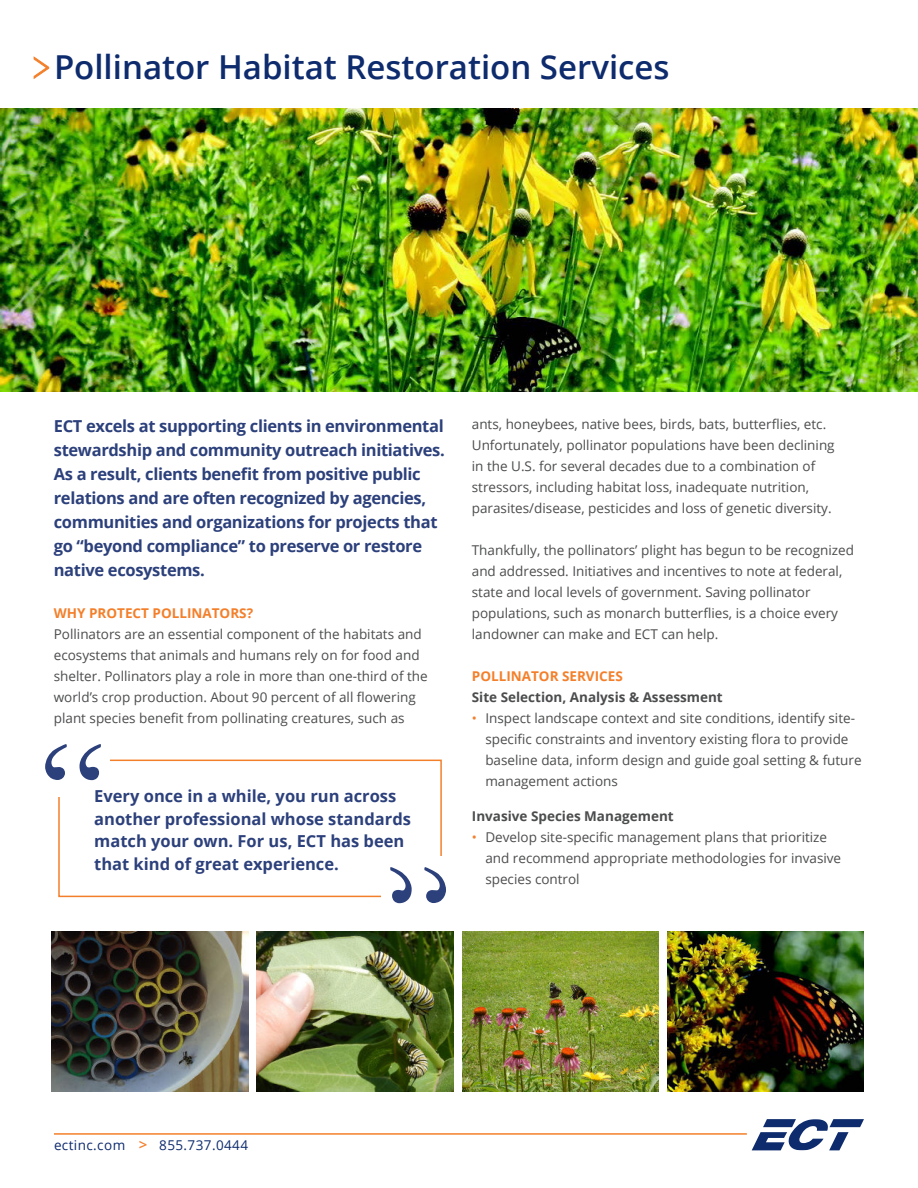
<style>
.page{position:relative;width:918px;height:1188px;background:#fff}
.page>*{position:absolute;margin:0;border:0;box-sizing:border-box;transform-origin:0 0}
.t1{font:600 33px "Open Sans";color:#0d2b6d}
.t2{font:700 16.5px/24px "Open Sans";letter-spacing:-.02em;color:#2c407b}
.t3{font:700 16.5px/22.5px "Open Sans";color:#2c407b}
.t4{font:13.5px/21px "Open Sans";color:#4b4c4d}
.t5{font:700 13.5px "Open Sans";color:#4b4c4d}
.t6{font:700 13.5px "Open Sans";color:#f47f2a}
.t7{font:13.5px "Open Sans";letter-spacing:.03em;color:#0d2b6d}
.s1{color:#f47f2a}
.s2{font-weight:600;font-size:15px;color:#f47f2a}
</style>
<div class="page">
<svg style="left:752px;top:1119px;width:112px;height:31px"></svg>
<hr style="left:54px;top:1133px;width:693px;height:2px;background:#f47f2a">
<img style="left:0;top:108px;width:918px;height:284px">
<img style="left:52px;top:931px;width:196px;height:160px">
<img style="left:257px;top:931px;width:197px;height:160px">
<img style="left:462px;top:932px;width:197px;height:159px">
<img style="left:667px;top:931px;width:197px;height:160px">
<svg style="left:33px;top:56px;width:16px;height:23px"></svg>
<div style="left:58px;top:760px;width:384px;height:137px;border:2px solid #f47f2a"></div>
<div style="left:37px;top:736px;width:73px;height:61px;background:#fff"></div>
<svg style="left:45px;top:744px;width:56px;height:36px"></svg>
<div style="left:381px;top:856px;width:73px;height:61px;background:#fff"></div>
<svg style="left:390px;top:867px;width:56px;height:36px"></svg>
<h1 class="t1" style="left:54px;top:49px;width:617px">Pollinator Habitat Restoration Services</h1>
<p class="t2" style="left:54px;top:415px;width:393px">ECT excels at supporting clients in environmental stewardship and community outreach initiatives.<br>As a result, clients benefit from positive public relations and are often recognized by agencies, communities and organizations for projects that go “beyond compliance” to preserve or restore native ecosystems.</p>
<p class="t6" style="left:54px;top:607px;width:201px">WHY PROTECT POLLINATORS?</p>
<p class="t4" style="left:54px;top:625px;width:375px">Pollinators are an essential component of the habitats and ecosystems that animals and humans rely on for food and shelter. Pollinators play a role in more than one-third of the world’s crop production. About 90 percent of all flowering plant species benefit from pollinating creatures, such as</p>
<p class="t3" style="left:94px;top:787px;width:318px">Every once in a while, you run across another professional whose standards match your own. For us, ECT has been that kind of great experience.</p>
<p class="t4" style="left:472px;top:414px;width:364px">ants, honeybees, native bees, birds, bats, butterflies, etc.<br>Unfortunately, pollinator populations have been declining in the U.S. for several decades due to a combination of stressors, including habitat loss, inadequate nutrition, parasites/disease, pesticides and loss of genetic diversity.</p>
<p class="t4" style="left:472px;top:540px;width:384px">Thankfully, the pollinators’ plight has begun to be recognized and addressed. Initiatives and incentives to note at federal, state and local levels of government. Saving pollinator populations, such as monarch butterflies, is a choice every landowner can make and ECT can help.</p>
<p class="t6" style="left:472px;top:671px;width:152px">POLLINATOR SERVICES</p>
<p class="t5" style="left:472px;top:692px;width:252px">Site Selection, Analysis &amp; Assessment</p>
<p class="t4" style="left:485px;top:708px;width:378px;text-indent:-14px"><span class="s1">•</span> Inspect landscape context and site conditions, identify site&shy;specific constraints and inventory existing flora to provide baseline data, inform design and guide goal setting &amp; future management actions</p>
<p class="t5" style="left:472px;top:811px;width:203px">Invasive Species Management</p>
<p class="t4" style="left:485px;top:826px;width:357px;text-indent:-14px"><span class="s1">•</span> Develop site-specific management plans that prioritize and recommend appropriate methodologies for invasive species control</p>
<p class="t7" style="left:54px;top:1138px;width:196px">ectinc.com <span class="s2">&gt;</span> 855.737.0444</p>
</div>
